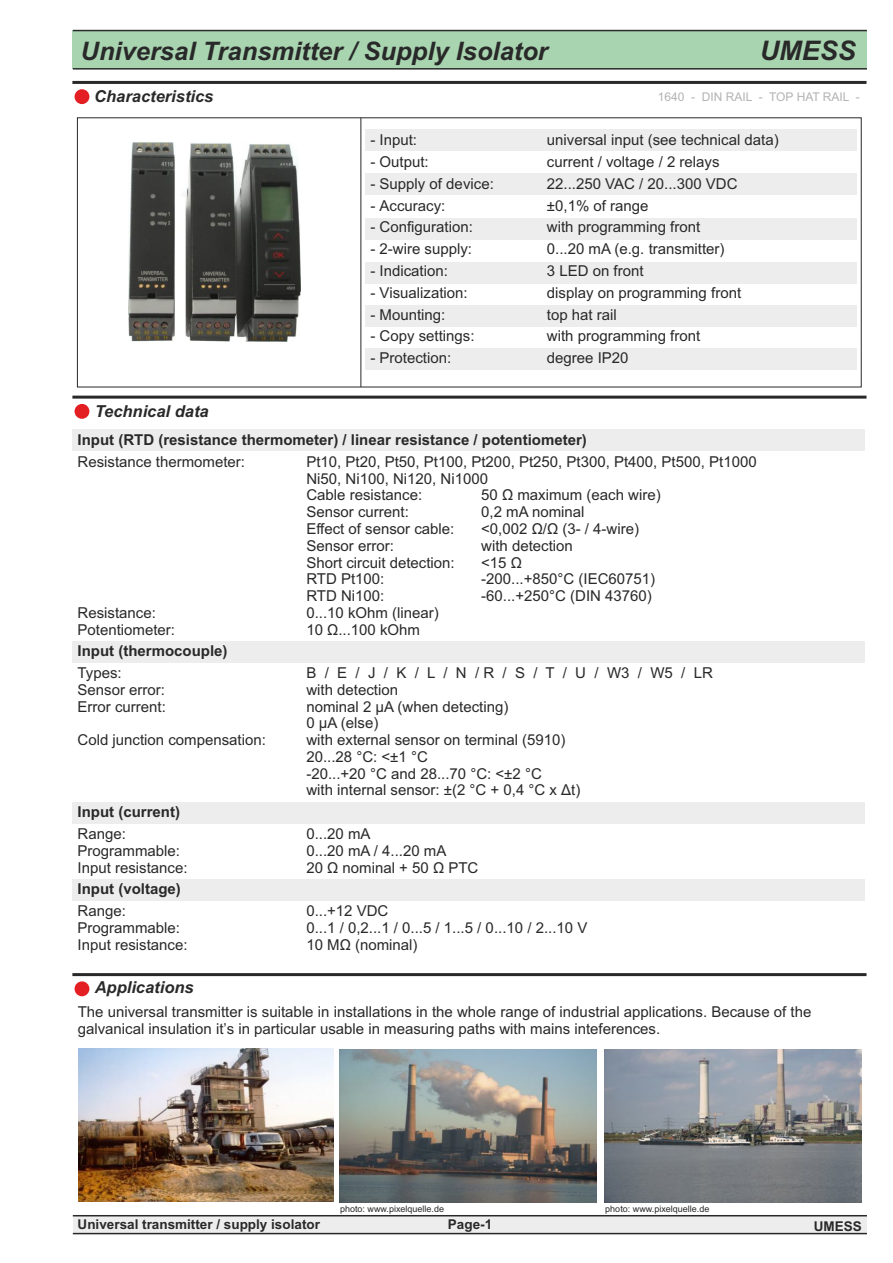
<style>
.page{position:relative;width:893px;height:1263px;background:#fff}
.page>*{position:absolute;margin:0;border:0;box-sizing:border-box;transform-origin:0 0}
.t1{font:italic 700 27px "Arial";color:#292929}
.t2{font:italic 700 25.5px "Arial";color:#292929}
.t3{font:italic 700 16.5px "Arial";color:#292929}
.t4{font:15px/16.8px "Arial";color:#292929}
.t5{font:700 15px "Arial";color:#292929}
.t6{font:700 13.5px "Arial";color:#292929}
.t7{font:12px "Arial";color:#b3b3b3}
.t8{font:9px "Arial";color:#292929}
</style>
<div class="page">
<div style="left:73px;top:429px;width:792px;height:22px;background:#ededed"></div>
<div style="left:73px;top:642px;width:792px;height:21px;background:#ededed"></div>
<div style="left:73px;top:802px;width:792px;height:22px;background:#ededed"></div>
<div style="left:73px;top:880px;width:792px;height:21px;background:#ededed"></div>
<div style="left:365px;top:130px;width:491px;height:21px;background:#ededed"></div>
<div style="left:365px;top:174px;width:491px;height:21px;background:#ededed"></div>
<div style="left:365px;top:218px;width:491px;height:21px;background:#ededed"></div>
<div style="left:365px;top:262px;width:491px;height:21px;background:#ededed"></div>
<div style="left:365px;top:305px;width:491px;height:21px;background:#ededed"></div>
<div style="left:365px;top:348px;width:491px;height:21px;background:#ededed"></div>
<div style="left:72px;top:31px;width:795px;height:38px;background:#a8d4b0"></div>
<hr style="left:73px;top:30px;width:794px;height:1px;background:#292929">
<hr style="left:73px;top:68px;width:794px;height:2px;background:#292929">
<hr style="left:72px;top:81px;width:794px;height:3px;background:#292929">
<div style="left:75px;top:89px;width:14px;height:15px;background:#e31f24;border-radius:50%"></div>
<hr style="left:72px;top:396px;width:794px;height:3px;background:#292929">
<div style="left:75px;top:404px;width:14px;height:15px;background:#e31f24;border-radius:50%"></div>
<hr style="left:72px;top:973px;width:794px;height:3px;background:#292929">
<div style="left:75px;top:981px;width:14px;height:15px;background:#e31f24;border-radius:50%"></div>
<div style="left:73px;top:1215px;width:794px;height:18px;background:#ededed"></div>
<hr style="left:73px;top:1233px;width:794px;height:1px;background:#292929">
<hr style="left:73px;top:1215px;width:794px;height:1px;background:#292929">
<hr style="left:360px;top:118px;width:1px;height:269px;background:#292929">
<img style="left:129px;top:142px;width:171px;height:200px">
<img style="left:79px;top:1048px;width:255px;height:153px">
<img style="left:340px;top:1049px;width:257px;height:153px">
<img style="left:604px;top:1049px;width:258px;height:153px">
<h2 class="t2" style="left:81px;top:41px;width:469px">Universal Transmitter / Supply Isolator</h2>
<h1 class="t1" style="left:760px;top:41px;width:98px">UMESS</h1>
<p class="t3" style="left:94px;top:90px;width:121px">Characteristics</p>
<p class="t7" style="left:658px;top:93px;width:204px">1640 - DIN RAIL - TOP HAT RAIL -</p>
<p class="t3" style="left:95px;top:405px;width:116px">Technical data</p>
<p class="t4" style="left:370px;top:133px;width:48px">- Input:</p>
<p class="t4" style="left:547px;top:133px;width:233px">universal input (see technical data)</p>
<p class="t4" style="left:370px;top:155px;width:60px">- Output:</p>
<p class="t4" style="left:547px;top:155px;width:174px">current / voltage / 2 relays</p>
<p class="t4" style="left:370px;top:177px;width:125px">- Supply of device:</p>
<p class="t4" style="left:547px;top:177px;width:192px">22...250 VAC / 20...300 VDC</p>
<p class="t4" style="left:370px;top:198px;width:77px">- Accuracy:</p>
<p class="t4" style="left:547px;top:198px;width:103px">±0,1% of range</p>
<p class="t4" style="left:370px;top:220px;width:104px">- Configuration:</p>
<p class="t4" style="left:547px;top:220px;width:155px">with programming front</p>
<p class="t4" style="left:370px;top:242px;width:103px">- 2-wire supply:</p>
<p class="t4" style="left:547px;top:242px;width:179px">0...20 mA (e.g. transmitter)</p>
<p class="t4" style="left:370px;top:264px;width:79px">- Indication:</p>
<p class="t4" style="left:547px;top:264px;width:98px">3 LED on front</p>
<p class="t4" style="left:370px;top:285px;width:99px">- Visualization:</p>
<p class="t4" style="left:547px;top:285px;width:196px">display on programming front</p>
<p class="t4" style="left:370px;top:307px;width:77px">- Mounting:</p>
<p class="t4" style="left:547px;top:307px;width:72px">top hat rail</p>
<p class="t4" style="left:370px;top:329px;width:106px">- Copy settings:</p>
<p class="t4" style="left:547px;top:329px;width:155px">with programming front</p>
<p class="t4" style="left:370px;top:351px;width:82px">- Protection:</p>
<p class="t4" style="left:547px;top:351px;width:83px">degree IP20</p>
<p class="t5" style="left:78px;top:434px;width:511px">Input (RTD (resistance thermometer) / linear resistance / potentiometer)</p>
<p class="t4" style="left:78px;top:455px;width:169px">Resistance thermometer:</p>
<p class="t4" style="left:306px;top:455px;width:452px">Pt10, Pt20, Pt50, Pt100, Pt200, Pt250, Pt300, Pt400, Pt500, Pt1000<br>Ni50, Ni100, Ni120, Ni1000<br>Cable resistance:</p>
<p class="t4" style="left:481px;top:488px;width:181px">50 Ω maximum (each wire)</p>
<p class="t4" style="left:306px;top:505px;width:104px">Sensor current:</p>
<p class="t4" style="left:481px;top:505px;width:105px">0,2 mA nominal</p>
<p class="t4" style="left:306px;top:522px;width:150px">Effect of sensor cable:</p>
<p class="t4" style="left:481px;top:522px;width:159px">&lt;0,002 Ω/Ω (3- / 4-wire)</p>
<p class="t4" style="left:306px;top:538px;width:89px">Sensor error:</p>
<p class="t4" style="left:481px;top:538px;width:93px">with detection</p>
<p class="t4" style="left:306px;top:555px;width:150px">Short circuit detection:</p>
<p class="t4" style="left:481px;top:555px;width:42px">&lt;15 Ω</p>
<p class="t4" style="left:306px;top:572px;width:80px">RTD Pt100:</p>
<p class="t4" style="left:481px;top:572px;width:175px">-200...+850°C (IEC60751)</p>
<p class="t4" style="left:306px;top:589px;width:80px">RTD Ni100:</p>
<p class="t4" style="left:481px;top:589px;width:172px">-60...+250°C (DIN 43760)</p>
<p class="t4" style="left:78px;top:605px;width:80px">Resistance:</p>
<p class="t4" style="left:306px;top:605px;width:134px">0...10 kOhm (linear)</p>
<p class="t4" style="left:78px;top:622px;width:99px">Potentiometer:</p>
<p class="t4" style="left:306px;top:622px;width:115px">10 Ω...100 kOhm</p>
<p class="t5" style="left:78px;top:645px;width:151px">Input (thermocouple)</p>
<p class="t4" style="left:78px;top:666px;width:46px">Types:</p>
<p class="t4" style="left:306px;top:666px;width:408px">B / E / J / K / L / N / R / S / T / U / W3 / W5 / LR</p>
<p class="t4" style="left:78px;top:683px;width:89px">Sensor error:</p>
<p class="t4" style="left:306px;top:683px;width:93px">with detection</p>
<p class="t4" style="left:78px;top:699px;width:90px">Error current:</p>
<p class="t4" style="left:306px;top:699px;width:204px">nominal 2 µA (when detecting)<br>0 µA (else)</p>
<p class="t4" style="left:78px;top:733px;width:190px">Cold junction compensation:</p>
<p class="t4" style="left:306px;top:733px;width:276px">with external sensor on terminal (5910)<br>20...28 °C: &lt;±1 °C<br>-20...+20 °C and 28...70 °C: &lt;±2 °C<br>with internal sensor: ±(2 °C + 0,4 °C x Δt)</p>
<p class="t5" style="left:78px;top:806px;width:104px">Input (current)</p>
<p class="t4" style="left:78px;top:827px;width:50px">Range:</p>
<p class="t4" style="left:306px;top:827px;width:66px">0...20 mA</p>
<p class="t4" style="left:78px;top:843px;width:104px">Programmable:</p>
<p class="t4" style="left:306px;top:843px;width:142px">0...20 mA / 4...20 mA</p>
<p class="t4" style="left:78px;top:860px;width:112px">Input resistance:</p>
<p class="t4" style="left:306px;top:860px;width:174px">20 Ω nominal + 50 Ω PTC</p>
<p class="t5" style="left:78px;top:883px;width:105px">Input (voltage)</p>
<p class="t4" style="left:78px;top:904px;width:50px">Range:</p>
<p class="t4" style="left:306px;top:904px;width:84px">0...+12 VDC</p>
<p class="t4" style="left:78px;top:920px;width:104px">Programmable:</p>
<p class="t4" style="left:306px;top:920px;width:283px">0...1 / 0,2...1 / 0...5 / 1...5 / 0...10 / 2...10 V</p>
<p class="t4" style="left:78px;top:937px;width:112px">Input resistance:</p>
<p class="t4" style="left:306px;top:937px;width:113px">10 MΩ (nominal)</p>
<p class="t3" style="left:95px;top:981px;width:101px">Applications</p>
<p class="t4" style="left:78px;top:1005px;width:735px">The universal transmitter is suitable in installations in the whole range of industrial applications. Because of the galvanical insulation it’s in particular usable in measuring paths with mains inteferences.</p>
<p class="t8" style="left:340px;top:1205px;width:106px">photo: www.pixelquelle.de</p>
<p class="t8" style="left:605px;top:1205px;width:106px">photo: www.pixelquelle.de</p>
<p class="t6" style="left:78px;top:1219px;width:244px">Universal transmitter / supply isolator</p>
<p class="t6" style="left:448px;top:1219px;width:46px">Page-1</p>
<p class="t6" style="left:814px;top:1221px;width:50px">UMESS</p>
</div>
